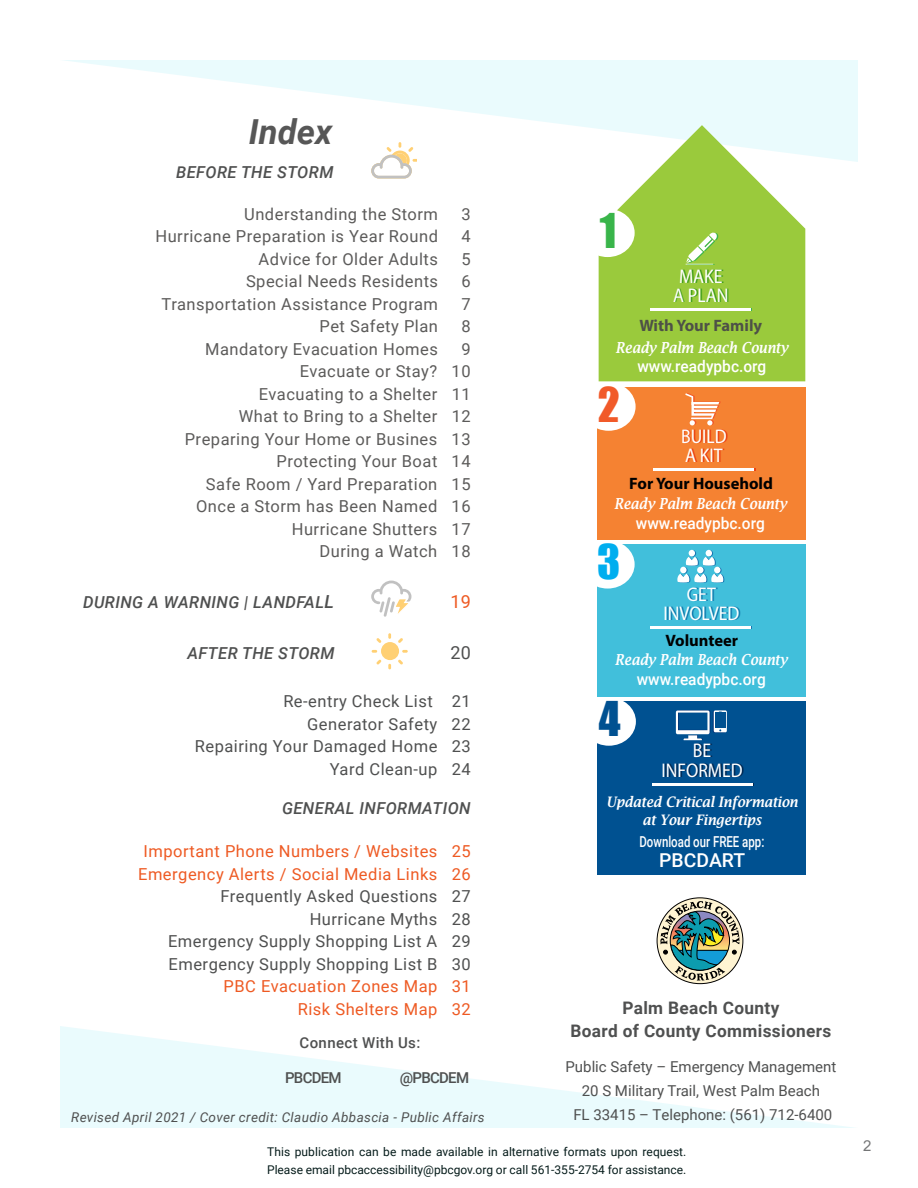
<style>
.page{position:relative;width:918px;height:1188px;background:#fff}
.page>*{position:absolute;margin:0;border:0;box-sizing:border-box;transform-origin:0 0}
.t1{font:44.1px "Impact";color:#005191}
.t2{font:44.1px "Impact";color:#39b54a}
.t3{font:44.1px "Impact";color:#f15a29}
.t4{font:44.1px "Impact";color:#00aeef}
.t5{font:italic 700 34.5px "Roboto";color:#575757}
.t6{font:900 19.8px "Roboto";color:#fff;scale:.9 1}
.t7{font:500 19.2px "Roboto";color:#fff}
.t8{font:18px "Roboto";color:#ee5a23}
.t9{font:18px "Roboto";color:#4f5050}
.t10{font:700 17.25px/22.5px "Roboto";letter-spacing:.02em;color:#4f5050;text-align:center}
.t11{font:16.5px/22.5px "Roboto";letter-spacing:.03em;color:#5c5b5a;text-align:right}
.t12{font:16.5px/22.5px "Roboto";letter-spacing:.03em;color:#4f5050;text-align:right}
.t13{font:16.5px "Roboto";letter-spacing:.03em;color:#ee5a23}
.t14{font:italic 500 16.5px "Roboto";letter-spacing:.025em;color:#4f5050}
.t15{font:700 16.5px "Myriad Pro";color:#000}
.t16{font:700 16.5px "Myriad Pro";color:#4e5147}
.t17{font:500 16.2px "Roboto";color:#fff;scale:.95 1}
.t18{font:italic 600 15.15px "Lucida Bright";color:#fff;scale:.86 1}
.t19{font:500 15.15px "Roboto";color:#fff;scale:.76 1}
.t20{font:15px/24px "Roboto";color:#4f5050;text-align:center}
.t21{font:500 15px "Roboto";letter-spacing:.025em;color:#4f5050}
.t22{font:500 15px "Roboto";letter-spacing:-.015em;color:#4f5050}
.t23{font:15px "Arial";color:#747576}
.t24{font:italic 600 14.55px/17.4px "Lucida Bright";color:#fff;text-align:center;scale:.9 1}
.t25{font:italic 13.5px "Roboto";letter-spacing:.025em;color:#4f5050}
.t26{font:12px/18px "Roboto";color:#051b1a}
.s1{font-size:18px}
</style>
<div class="page">
<svg style="left:64px;top:60px;width:794px;height:102px;fill:#eafbfd"></svg>
<svg style="left:60px;top:1026px;width:794px;height:102px;fill:#edfbfd"></svg>
<div style="left:597px;top:387px;width:209px;height:152px;background:#f58232"></div>
<div style="left:598px;top:544px;width:208px;height:152px;background:#41bfdb"></div>
<div style="left:597px;top:701px;width:209px;height:174px;background:#005191"></div>
<svg style="left:599px;top:125px;width:206px;height:256px;background:#add464"></svg>
<div style="left:581px;top:540px;width:54px;height:49px;background:#fff;border-radius:50%"></div>
<div style="left:582px;top:697px;width:54px;height:49px;background:#fff;border-radius:50%"></div>
<div style="left:582px;top:382px;width:54px;height:49px;background:#fff;border-radius:50%"></div>
<div style="left:581px;top:209px;width:54px;height:48px;background:#fff;border-radius:50%"></div>
<hr style="left:654px;top:783px;width:100px;height:2px;background:#05526b">
<hr style="left:652px;top:783px;width:100px;height:2px;background:#fff">
<svg style="left:713px;top:711px;width:13px;height:22px"></svg>
<svg style="left:676px;top:710px;width:34px;height:30px"></svg>
<svg style="left:714px;top:710px;width:13px;height:22px"></svg>
<div style="left:715px;top:712px;width:11px;height:16px;background:#005191"></div>
<hr style="left:652px;top:309px;width:100px;height:2px;background:#39b54a">
<hr style="left:650px;top:308px;width:101px;height:2px;background:#fff">
<svg style="left:686px;top:232px;width:33px;height:33px"></svg>
<hr style="left:655px;top:469px;width:101px;height:2px;background:#f15a2c">
<hr style="left:654px;top:469px;width:100px;height:2px;background:#fff">
<svg style="left:685px;top:393px;width:36px;height:32px"></svg>
<hr style="left:652px;top:627px;width:100px;height:2px;background:#1c75bc">
<hr style="left:650px;top:627px;width:100px;height:2px;background:#fff">
<svg style="left:677px;top:550px;width:47px;height:33px"></svg>
<svg style="left:371px;top:142px;width:46px;height:37px"></svg>
<svg style="left:371px;top:581px;width:41px;height:36px"></svg>
<svg style="left:388px;top:633px;width:3px;height:6px"></svg>
<svg style="left:372px;top:650px;width:5px;height:3px"></svg>
<svg style="left:402px;top:650px;width:6px;height:3px"></svg>
<svg style="left:398px;top:638px;width:5px;height:5px"></svg>
<svg style="left:376px;top:638px;width:5px;height:5px"></svg>
<svg style="left:388px;top:664px;width:3px;height:5px"></svg>
<svg style="left:398px;top:660px;width:5px;height:5px"></svg>
<svg style="left:376px;top:660px;width:5px;height:5px"></svg>
<div style="left:381px;top:642px;width:18px;height:18px;background:#ffd074;border-radius:50%"></div>
<img style="left:660px;top:901px;width:79px;height:80px">
<div style="left:670px;top:911px;width:60px;height:60px;border:1px solid #000;border-radius:50%"></div>
<h2 class="t5" style="left:249px;top:108px;width:85px">Index</h2>
<h4 class="t14" style="left:176px;top:161px;width:159px">BEFORE THE STORM</h4>
<p class="t11" style="left:244px;top:202px;width:195px">Understanding the Storm</p>
<p class="t11" style="left:461px;top:202px;width:11px">3</p>
<p class="t11" style="left:155px;top:225px;width:284px">Hurricane Preparation is Year Round</p>
<p class="t11" style="left:461px;top:225px;width:11px">4</p>
<p class="t11" style="left:259px;top:247px;width:181px">Advice for Older Adults</p>
<p class="t11" style="left:461px;top:247px;width:11px">5</p>
<p class="t11" style="left:246px;top:270px;width:194px">Special Needs Residents</p>
<p class="t11" style="left:461px;top:270px;width:11px">6</p>
<p class="t11" style="left:162px;top:292px;width:278px">Transportation Assistance Program</p>
<p class="t11" style="left:461px;top:292px;width:11px">7</p>
<p class="t11" style="left:319px;top:315px;width:120px">Pet Safety Plan</p>
<p class="t11" style="left:461px;top:315px;width:11px">8</p>
<p class="t11" style="left:205px;top:337px;width:234px">Mandatory Evacuation Homes</p>
<p class="t11" style="left:185px;top:337px;width:288px">9<br>Evacuate or Stay? 10<br>Evacuating to a Shelter 11<br>What to Bring to a Shelter 12<br>Preparing Your Home or Busines 13<br>Protecting Your Boat 14<br>Safe Room / Yard Preparation 15<br>Once a Storm has Been Named 16<br>Hurricane Shutters 17<br>During a Watch 18</p>
<h4 class="t14" style="left:83px;top:591px;width:253px">DURING A WARNING | LANDFAL<span class="s1">L</span></h4>
<h4 class="t8" style="left:451px;top:589px;width:22px">19</h4>
<h4 class="t14" style="left:187px;top:642px;width:149px">AFTER THE STORM</h4>
<h4 class="t9" style="left:451px;top:640px;width:22px">20</h4>
<p class="t12" style="left:195px;top:690px;width:277px">Re-entry Check List 21<br>Generator Safety 22<br>Repairing Your Damaged Home 23<br>Yard Clean-up 24</p>
<h4 class="t14" style="left:282px;top:796px;width:190px">GENERAL INFORMATION</h4>
<p class="t13" style="left:144px;top:840px;width:329px">Important Phone Numbers / Websites 25</p>
<p class="t13" style="left:138px;top:862px;width:334px">Emergency Alerts / Social Media Links 26</p>
<p class="t12" style="left:220px;top:885px;width:252px">Frequently Asked Questions 27</p>
<p class="t12" style="left:310px;top:907px;width:162px">Hurricane Myths 28</p>
<p class="t12" style="left:168px;top:930px;width:304px">Emergency Supply Shopping List A 29</p>
<p class="t12" style="left:169px;top:952px;width:304px">Emergency Supply Shopping List B 30</p>
<p class="t13" style="left:224px;top:975px;width:249px">PBC Evacuation Zones Map 31</p>
<p class="t13" style="left:298px;top:997px;width:174px">Risk Shelters Map 32</p>
<h5 class="t21" style="left:300px;top:1032px;width:122px">Connect With Us:</h5>
<h5 class="t22" style="left:285px;top:1067px;width:58px">PBCDEM</h5>
<h5 class="t22" style="left:400px;top:1067px;width:71px">@PBCDEM</h5>
<h1 class="t2" style="left:600px;top:197px;width:18px">1</h1>
<h3 class="t6" style="left:679px;top:264px;width:50px">MAKE</h3>
<h3 class="t6" style="left:673px;top:283px;width:63px">A PLAN</h3>
<p class="t16" style="left:639px;top:315px;width:124px">With Your Family</p>
<p class="t18" style="left:616px;top:338px;width:202px">Ready Palm Beach County</p>
<p class="t17" style="left:637px;top:355px;width:137px">www.readypbc.org</p>
<h1 class="t3" style="left:598px;top:371px;width:23px">2</h1>
<p class="t6" style="left:681px;top:424px;width:52px">BUILD</p>
<p class="t6" style="left:685px;top:443px;width:43px">A KIT</p>
<p class="t15" style="left:629px;top:472px;width:145px">For Your Household</p>
<p class="t18" style="left:614px;top:495px;width:202px">Ready Palm Beach County</p>
<p class="t17" style="left:636px;top:512px;width:137px">www.readypbc.org</p>
<h1 class="t4" style="left:597px;top:528px;width:25px">3</h1>
<p class="t6" style="left:687px;top:582px;width:34px">GET</p>
<p class="t6" style="left:663px;top:601px;width:86px">INVOLVED</p>
<p class="t15" style="left:665px;top:630px;width:74px">Volunteer</p>
<p class="t18" style="left:615px;top:651px;width:202px">Ready Palm Beach County</p>
<p class="t17" style="left:637px;top:667px;width:137px">www.readypbc.org</p>
<h1 class="t1" style="left:599px;top:685px;width:23px">4</h1>
<p class="t6" style="left:693px;top:739px;width:22px">BE</p>
<p class="t6" style="left:661px;top:758px;width:92px">INFORMED</p>
<h5 class="t24" style="left:606px;top:793px;width:214px">Updated Critical Information at Your Fingertips</h5>
<h5 class="t19" style="left:640px;top:831px;width:166px">Download our FREE app:</h5>
<h3 class="t7" style="left:659px;top:846px;width:87px">PBCDART</h3>
<h4 class="t10" style="left:570px;top:996px;width:262px">Palm Beach County<br>Board of County Commissioners</h4>
<p class="t20" style="left:566px;top:1054px;width:272px">Public Safety – Emergency Management<br>20 S Military Trail, West Palm Beach</p>
<p class="t25" style="left:71px;top:1108px;width:415px">Revised April 2021 / Cover credit: Claudio Abbascia - Public Affairs</p>
<p class="t20" style="left:573px;top:1102px;width:260px">FL 33415 – Telephone: (561) 712-6400</p>
<p class="t26" style="left:267px;top:1142px;width:421px">This publication can be made available in alternative formats upon request.<br>Please email pbcaccessibility@pbcgov.org or call 561-355-2754 for assistance.</p>
<p class="t23" style="left:863px;top:1135px;width:10px">2</p>
</div>
